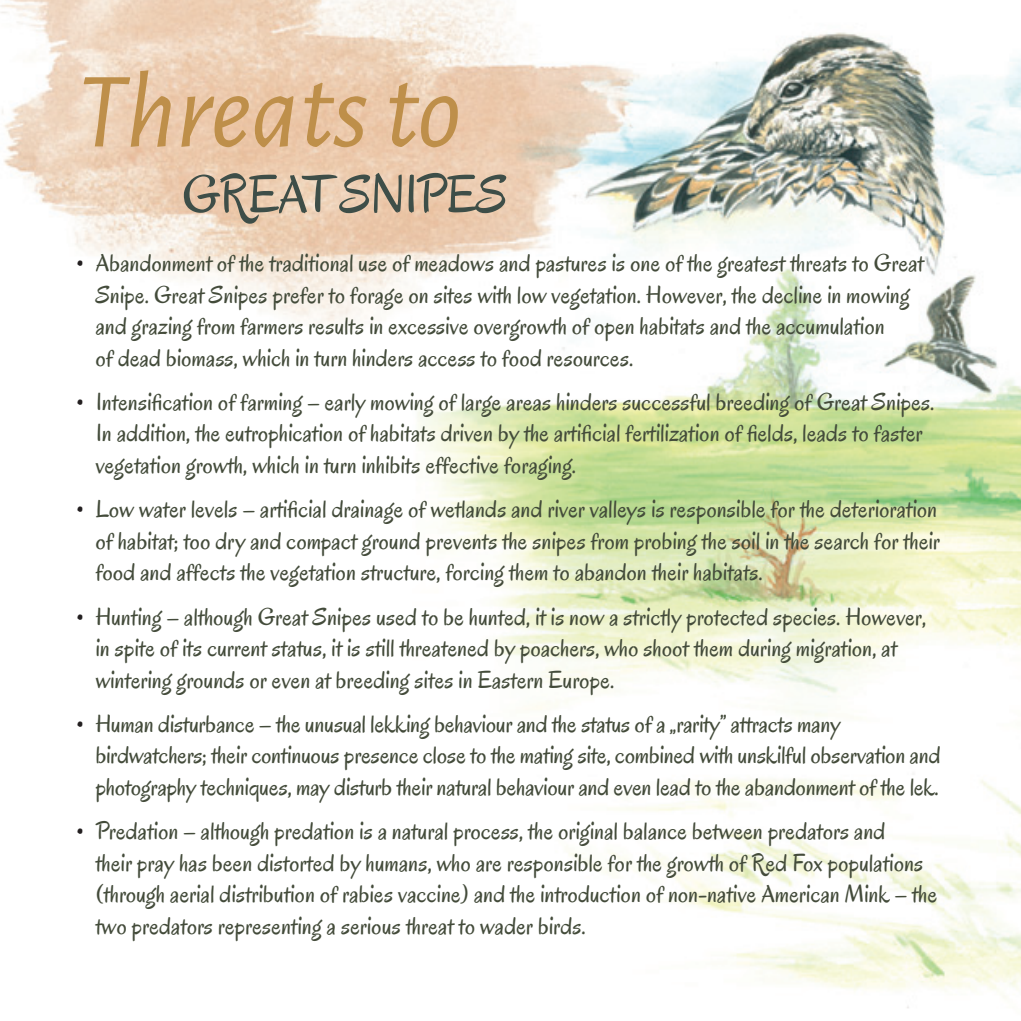
<style>
.page{position:relative;width:1021px;height:1021px;background:#fff}
.page>*{position:absolute;margin:0;border:0;box-sizing:border-box;transform-origin:0 0}
.t1{font:italic 108px "Alegreya Sans";color:#be8f4a}
.t2{font:54px "Oregano";letter-spacing:-.02em;color:#3e4e48}
.t3{font:24.75px/31.5px "Oregano";letter-spacing:.01em;color:#434b3a}
.s1{color:#231f20}
</style>
<div class="page">
<img style="left:0;top:0;width:1020px;height:1008px">
<p class="t1" style="left:77px;top:39px;width:386px">Threats to</p>
<p class="t2" style="left:182px;top:160px;width:327px">GREAT SNIPES</p>
<p class="t3" style="left:96px;top:247px;width:829px;text-indent:-19px"><span class="s1">•</span> Abandonment of the traditional use of meadows and pastures is one of the greatest threats to Great Snipe. Great Snipes prefer to forage on sites with low vegetation. However, the decline in mowing and grazing from farmers results in excessive overgrowth of open habitats and the accumulation<br>of dead biomass, which in turn hinders access to food resources.</p>
<p class="t3" style="left:96px;top:386px;width:840px;text-indent:-19px"><span class="s1">•</span> Intensification of farming – early mowing of large areas hinders successful breeding of Great Snipes.<br>In addition, the eutrophication of habitats driven by the artificial fertilization of fields, leads to faster vegetation growth, which in turn inhibits effective foraging.</p>
<p class="t3" style="left:96px;top:493px;width:845px;text-align:justify;text-indent:-19px"><span class="s1">•</span> Low water levels – artificial drainage of wetlands and river valleys is responsible for the deterioration of habitat; too dry and compact ground prevents the snipes from probing the soil in the search for their food and affects the vegetation structure, forcing them to abandon their habitats.</p>
<p class="t3" style="left:96px;top:601px;width:832px;text-indent:-19px"><span class="s1">•</span> Hunting – although Great Snipes used to be hunted, it is now a strictly protected species. However, in spite of its current status, it is still threatened by poachers, who shoot them during migration, at wintering grounds or even at breeding sites in Eastern Europe.</p>
<p class="t3" style="left:96px;top:708px;width:846px;text-indent:-19px"><span class="s1">•</span> Human disturbance – the unusual lekking behaviour and the status of a „rarity” attracts many birdwatchers; their continuous presence close to the mating site, combined with unskilful observation and photography techniques, may disturb their natural behaviour and even lead to the abandonment of the lek.</p>
<p class="t3" style="left:96px;top:815px;width:843px;text-indent:-19px"><span class="s1">•</span> Predation – although predation is a natural process, the original balance between predators and<br>their pray has been distorted by humans, who are responsible for the growth of Red Fox populations (through aerial distribution of rabies vaccine) and the introduction of non-native American Mink – the two predators representing a serious threat to wader birds.</p>
</div>
